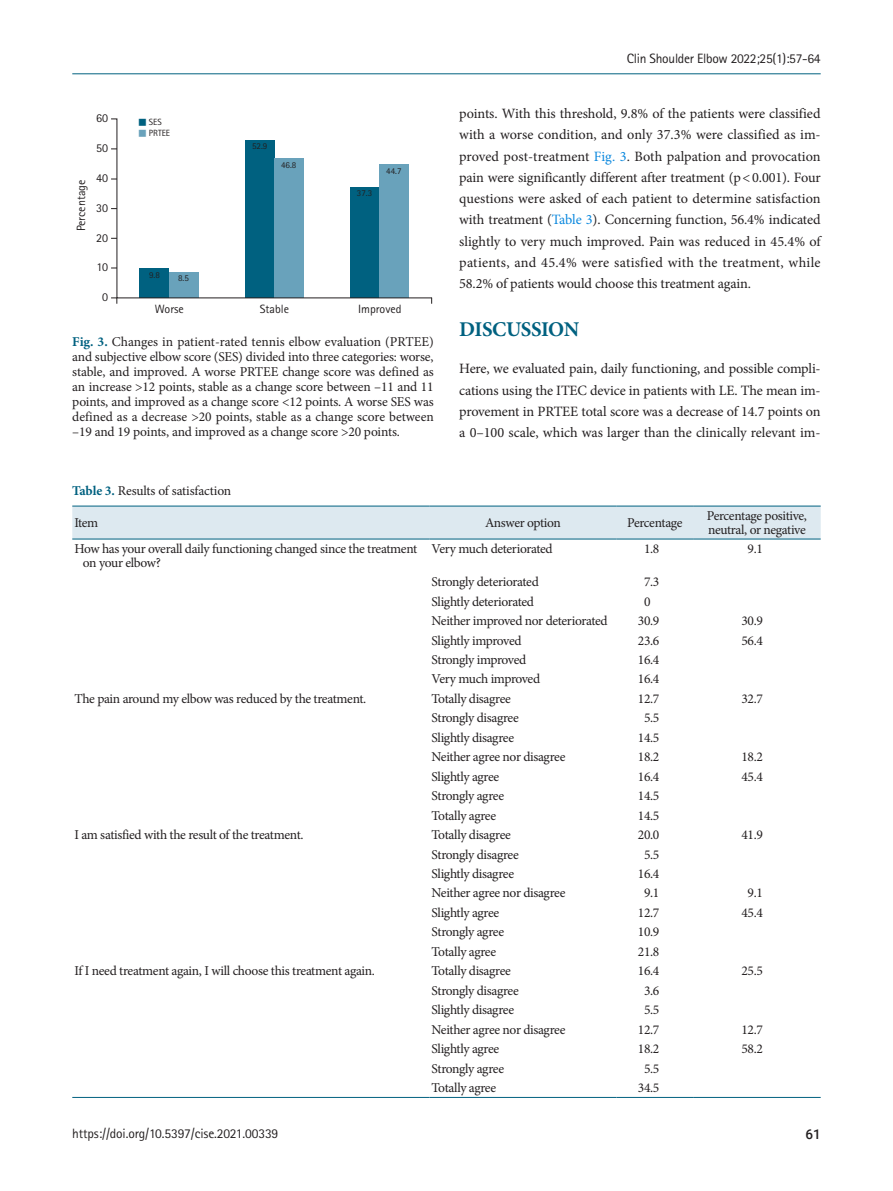
<style>
.page{position:relative;width:893px;height:1191px;background:#fff}
.page>*{position:absolute;margin:0;border:0;box-sizing:border-box;transform-origin:0 0}
.body-title{font:700 21px "Minion Pro";letter-spacing:-.02em;color:#006180}
.body{font:14.25px/21.3px "Minion Pro";letter-spacing:-.005em;color:#231f20;text-align:justify}
.tbody{font:13.5px/13.5px "Minion Pro";letter-spacing:-.025em;color:#231f20}
.fig-caption{font:13.5px/15px "Minion Pro";letter-spacing:-.015em;color:#231f20;text-align:justify}
.t1{font:13.5px "Rotis Sans Serif Std";letter-spacing:-.02em;color:#231f20}
.table-caption{font:13.5px "Minion Pro";letter-spacing:-.01em;color:#231f20}
.t2{font:500 13.5px "Roboto";color:#231f20}
.t3{font:12px "Rotis Sans Serif Std";color:#231f20}
.t4{font:9px "Rotis Sans Serif Std";color:#231f20}
.s1{font-family:"Ko Pub Dotum";font-weight:300;color:#006180}
.s2{font-family:"Ko Pub Dotum";font-weight:300;color:#69a2bb}
.s3{font-weight:700;color:#006180}
.s4{color:#0b88de}
</style>
<div class="page">
<svg style="left:111px;top:118px;width:322px;height:181px"></svg>
<div style="left:72px;top:507px;width:749px;height:32px;background:#dde9f0"></div>
<hr style="left:72px;top:1097px;width:357px;height:1px;background:#006180">
<hr style="left:429px;top:1097px;width:188px;height:1px;background:#006180">
<hr style="left:617px;top:1097px;width:76px;height:1px;background:#006180">
<hr style="left:693px;top:1097px;width:128px;height:1px;background:#006180">
<hr style="left:72px;top:506px;width:357px;height:1px;background:#006180">
<hr style="left:429px;top:506px;width:188px;height:1px;background:#006180">
<hr style="left:617px;top:506px;width:76px;height:1px;background:#006180">
<hr style="left:693px;top:506px;width:128px;height:1px;background:#006180">
<hr style="left:72px;top:539px;width:357px;height:1px;background:#006180">
<hr style="left:429px;top:539px;width:188px;height:1px;background:#006180">
<hr style="left:617px;top:539px;width:76px;height:1px;background:#006180">
<hr style="left:693px;top:539px;width:128px;height:1px;background:#006180">
<hr style="left:72px;top:73px;width:749px;height:1px;background:#006180">
<p class="t3" style="left:74px;top:231px;width:53px;rotate:-90deg">Percentage</p>
<p class="t3" style="left:96px;top:111px;width:13px">60</p>
<p class="t3" style="left:96px;top:141px;width:13px">50</p>
<p class="t3" style="left:96px;top:171px;width:13px">40</p>
<p class="t3" style="left:96px;top:201px;width:13px">30</p>
<p class="t3" style="left:96px;top:230px;width:13px">20</p>
<p class="t3" style="left:97px;top:260px;width:13px">10</p>
<p class="t3" style="left:102px;top:290px;width:7px">0</p>
<p class="t4" style="left:138px;top:117px;width:25px"><span class="s1">■</span> SES</p>
<p class="t4" style="left:138px;top:128px;width:33px"><span class="s2">■</span> PRTEE</p>
<p class="t4" style="left:149px;top:269px;width:12px">9.8</p>
<p class="t4" style="left:178px;top:273px;width:12px">8.5</p>
<p class="t4" style="left:252px;top:141px;width:17px">52.9</p>
<p class="t4" style="left:281px;top:159px;width:17px">46.8</p>
<p class="t4" style="left:357px;top:188px;width:17px">37.3</p>
<p class="t4" style="left:386px;top:165px;width:17px">44.7</p>
<p class="t3" style="left:155px;top:302px;width:31px">Worse</p>
<p class="t3" style="left:260px;top:302px;width:31px">Stable</p>
<p class="t3" style="left:358px;top:302px;width:45px">Improved</p>
<p class="fig-caption" style="left:72px;top:334px;width:363px"><span class="s3">Fig. 3.</span> Changes in patient-rated tennis elbow evaluation (PRTEE) and subjective elbow score (SES) divided into three categories: worse, stable, and improved. A worse PRTEE change score was defined as an increase &gt;12 points, stable as a change score between –11 and 11 points, and improved as a change score &lt;12 points. A worse SES was defined as a decrease &gt;20 points, stable as a change score between –19 and 19 points, and improved as a change score &gt;20 points.</p>
<p class="t1" style="left:627px;top:51px;width:195px">Clin Shoulder Elbow 2022;25(1):57-64</p>
<p class="body" style="left:459px;top:103px;width:363px">points. With this threshold, 9.8% of the patients were classified with a worse condition, and only 37.3% were classified as im&shy;proved post-treatment <span class="s4">Fig. 3</span>. Both palpation and provocation pain were significantly different after treatment (p &lt; 0.001). Four questions were asked of each patient to determine satisfaction with treatment (<span class="s4">Table 3</span>). Concerning function, 56.4% indicated slightly to very much improved. Pain was reduced in 45.4% of patients, and 45.4% were satisfied with the treatment, while 58.2% of patients would choose this treatment again.</p>
<p class="body-title" style="left:459px;top:315px;width:121px">DISCUSSION</p>
<p class="body" style="left:459px;top:358px;width:363px">Here, we evaluated pain, daily functioning, and possible compli&shy;cations using the ITEC device in patients with LE. The mean im&shy;provement in PRTEE total score was a decrease of 14.7 points on a 0–100 scale, which was larger than the clinically relevant im-</p>
<p class="table-caption" style="left:72px;top:481px;width:161px"><span class="s3">Table 3.</span> Results of satisfaction</p>
<p class="tbody" style="left:74px;top:516px;width:25px">Item</p>
<p class="tbody" style="left:485px;top:516px;width:77px">Answer option</p>
<p class="tbody" style="left:627px;top:516px;width:57px">Percentage</p>
<p class="tbody" style="left:707px;top:509px;width:102px">Percentage positive, neutral, or negative</p>
<p class="tbody" style="left:83px;top:542px;width:336px;text-indent:-9px">How has your overall daily functioning changed since the treatment on your elbow?</p>
<p class="tbody" style="left:432px;top:542px;width:123px">Very much deteriorated</p>
<p class="tbody" style="left:644px;top:542px;width:17px">1.8</p>
<p class="tbody" style="left:748px;top:542px;width:17px">9.1</p>
<p class="tbody" style="left:432px;top:575px;width:109px">Strongly deteriorated</p>
<p class="tbody" style="left:644px;top:575px;width:17px">7.3</p>
<p class="tbody" style="left:432px;top:594px;width:104px">Slightly deteriorated</p>
<p class="tbody" style="left:644px;top:594px;width:8px">0</p>
<p class="tbody" style="left:432px;top:614px;width:178px">Neither improved nor deteriorated</p>
<p class="tbody" style="left:638px;top:614px;width:23px">30.9</p>
<p class="tbody" style="left:741px;top:614px;width:23px">30.9</p>
<p class="tbody" style="left:432px;top:633px;width:92px">Slightly improved</p>
<p class="tbody" style="left:638px;top:633px;width:23px">23.6</p>
<p class="tbody" style="left:741px;top:633px;width:23px">56.4</p>
<p class="tbody" style="left:432px;top:653px;width:96px">Strongly improved</p>
<p class="tbody" style="left:638px;top:653px;width:23px">16.4</p>
<p class="tbody" style="left:432px;top:672px;width:110px">Very much improved</p>
<p class="tbody" style="left:638px;top:672px;width:23px">16.4</p>
<p class="tbody" style="left:74px;top:692px;width:293px">The pain around my elbow was reduced by the treatment.</p>
<p class="tbody" style="left:432px;top:692px;width:81px">Totally disagree</p>
<p class="tbody" style="left:638px;top:692px;width:23px">12.7</p>
<p class="tbody" style="left:741px;top:692px;width:23px">32.7</p>
<p class="tbody" style="left:432px;top:711px;width:89px">Strongly disagree</p>
<p class="tbody" style="left:644px;top:711px;width:17px">5.5</p>
<p class="tbody" style="left:432px;top:731px;width:84px">Slightly disagree</p>
<p class="tbody" style="left:638px;top:731px;width:23px">14.5</p>
<p class="tbody" style="left:432px;top:750px;width:135px">Neither agree nor disagree</p>
<p class="tbody" style="left:638px;top:750px;width:23px">18.2</p>
<p class="tbody" style="left:741px;top:750px;width:23px">18.2</p>
<p class="tbody" style="left:432px;top:769px;width:69px">Slightly agree</p>
<p class="tbody" style="left:638px;top:769px;width:23px">16.4</p>
<p class="tbody" style="left:741px;top:769px;width:23px">45.4</p>
<p class="tbody" style="left:432px;top:789px;width:74px">Strongly agree</p>
<p class="tbody" style="left:638px;top:789px;width:23px">14.5</p>
<p class="tbody" style="left:432px;top:808px;width:66px">Totally agree</p>
<p class="tbody" style="left:638px;top:808px;width:23px">14.5</p>
<p class="tbody" style="left:74px;top:828px;width:231px">I am satisfied with the result of the treatment.</p>
<p class="tbody" style="left:432px;top:828px;width:81px">Totally disagree</p>
<p class="tbody" style="left:638px;top:828px;width:23px">20.0</p>
<p class="tbody" style="left:741px;top:828px;width:23px">41.9</p>
<p class="tbody" style="left:432px;top:847px;width:89px">Strongly disagree</p>
<p class="tbody" style="left:644px;top:847px;width:17px">5.5</p>
<p class="tbody" style="left:432px;top:867px;width:84px">Slightly disagree</p>
<p class="tbody" style="left:638px;top:867px;width:23px">16.4</p>
<p class="tbody" style="left:432px;top:886px;width:135px">Neither agree nor disagree</p>
<p class="tbody" style="left:644px;top:886px;width:17px">9.1</p>
<p class="tbody" style="left:748px;top:886px;width:17px">9.1</p>
<p class="tbody" style="left:432px;top:906px;width:69px">Slightly agree</p>
<p class="tbody" style="left:638px;top:906px;width:23px">12.7</p>
<p class="tbody" style="left:741px;top:906px;width:23px">45.4</p>
<p class="tbody" style="left:432px;top:925px;width:74px">Strongly agree</p>
<p class="tbody" style="left:638px;top:925px;width:23px">10.9</p>
<p class="tbody" style="left:432px;top:945px;width:66px">Totally agree</p>
<p class="tbody" style="left:638px;top:945px;width:23px">21.8</p>
<p class="tbody" style="left:74px;top:964px;width:302px">If I need treatment again, I will choose this treatment again.</p>
<p class="tbody" style="left:432px;top:964px;width:81px">Totally disagree</p>
<p class="tbody" style="left:638px;top:964px;width:23px">16.4</p>
<p class="tbody" style="left:741px;top:964px;width:23px">25.5</p>
<p class="tbody" style="left:432px;top:983px;width:89px">Strongly disagree</p>
<p class="tbody" style="left:644px;top:983px;width:17px">3.6</p>
<p class="tbody" style="left:432px;top:1003px;width:84px">Slightly disagree</p>
<p class="tbody" style="left:644px;top:1003px;width:17px">5.5</p>
<p class="tbody" style="left:432px;top:1022px;width:135px">Neither agree nor disagree</p>
<p class="tbody" style="left:638px;top:1022px;width:23px">12.7</p>
<p class="tbody" style="left:741px;top:1022px;width:23px">12.7</p>
<p class="tbody" style="left:432px;top:1042px;width:69px">Slightly agree</p>
<p class="tbody" style="left:638px;top:1042px;width:23px">18.2</p>
<p class="tbody" style="left:741px;top:1042px;width:23px">58.2</p>
<p class="tbody" style="left:432px;top:1061px;width:74px">Strongly agree</p>
<p class="tbody" style="left:644px;top:1061px;width:17px">5.5</p>
<p class="tbody" style="left:432px;top:1081px;width:66px">Totally agree</p>
<p class="tbody" style="left:638px;top:1081px;width:23px">34.5</p>
<p class="t1" style="left:72px;top:1125px;width:208px">https://doi.org/10.5397/cise.2021.00339</p>
<p class="t2" style="left:805px;top:1124px;width:17px">61</p>
</div>
